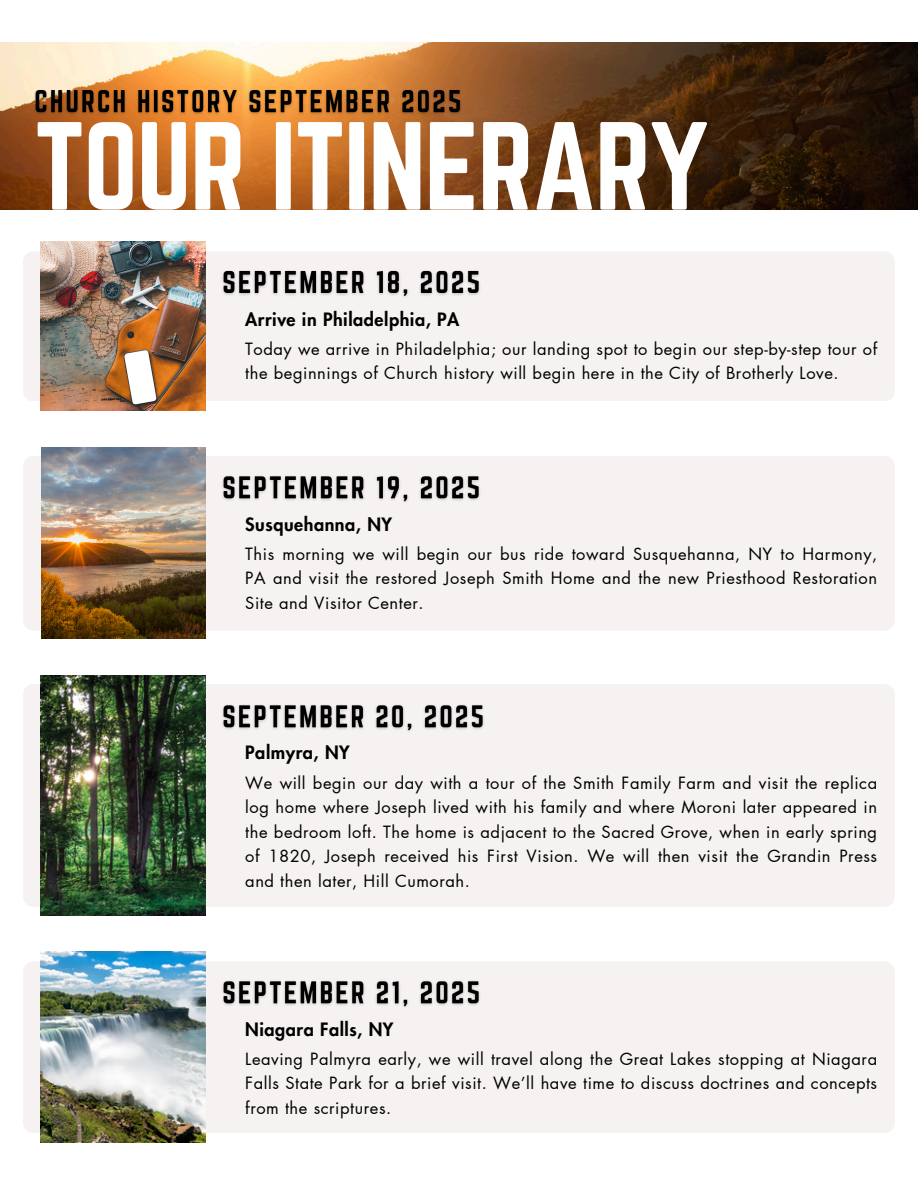
<style>
.page{position:relative;width:918px;height:1188px;background:#fff}
.page>*{position:absolute;margin:0;border:0;box-sizing:border-box;transform-origin:0 0}
.t1{font:109.5px "Norwester";letter-spacing:-.015em;color:#fff}
.t2{font:800 18px "Futura LT Pro";letter-spacing:.03em;color:#000}
.t3{font:16.5px/24.5px "Futura LT Pro";letter-spacing:.035em;color:#000;text-align:justify}
</style>
<div class="page">
<img style="left:0;top:43px;width:918px;height:166px">
<div style="left:23px;top:251px;width:872px;height:150px;background:#f5f2f1;border-radius:10px"></div>
<img style="left:222px;top:270px;width:258px;height:27px">
<img style="left:41px;top:242px;width:164px;height:169px">
<div style="left:23px;top:456px;width:872px;height:175px;background:#f5f2f1;border-radius:10px"></div>
<img style="left:222px;top:476px;width:258px;height:26px">
<img style="left:41px;top:447px;width:164px;height:192px">
<div style="left:23px;top:684px;width:872px;height:223px;background:#f5f2f1;border-radius:10px"></div>
<img style="left:222px;top:705px;width:262px;height:26px">
<img style="left:41px;top:676px;width:164px;height:239px">
<div style="left:23px;top:961px;width:872px;height:172px;background:#f5f2f1;border-radius:10px"></div>
<img style="left:222px;top:981px;width:258px;height:26px">
<img style="left:41px;top:952px;width:164px;height:191px">
<img style="left:29px;top:83px;width:438px;height:36px">
<h1 class="t1" style="left:34px;top:100px;width:676px">TOUR ITINERARY</h1>
<p class="t2" style="left:245px;top:311px;width:216px">Arrive in Philadelphia, PA</p>
<p class="t3" style="left:245px;top:337px;width:633px">Today we arrive in Philadelphia; our landing spot to begin our step-by-step tour of the beginnings of Church history will begin here in the City of Brotherly Love.</p>
<p class="t2" style="left:245px;top:516px;width:148px">Susquehanna, NY</p>
<p class="t3" style="left:245px;top:542px;width:633px">This morning we will begin our bus ride toward Susquehanna, NY to Harmony, PA and visit the restored Joseph Smith Home and the new Priesthood Restoration Site and Visitor Center.</p>
<p class="t2" style="left:245px;top:745px;width:106px">Palmyra, NY</p>
<p class="t3" style="left:245px;top:771px;width:633px">We will begin our day with a tour of the Smith Family Farm and visit the replica log home where Joseph lived with his family and where Moroni later appeared in the bedroom loft. The home is adjacent to the Sacred Grove, when in early spring of 1820, Joseph received his First Vision. We will then visit the Grandin Press and then later, Hill Cumorah.</p>
<p class="t2" style="left:245px;top:1021px;width:150px">Niagara Falls, NY</p>
<p class="t3" style="left:245px;top:1047px;width:633px">Leaving Palmyra early, we will travel along the Great Lakes stopping at Niagara Falls State Park for a brief visit. We’ll have time to discuss doctrines and concepts from the scriptures.</p>
</div>
